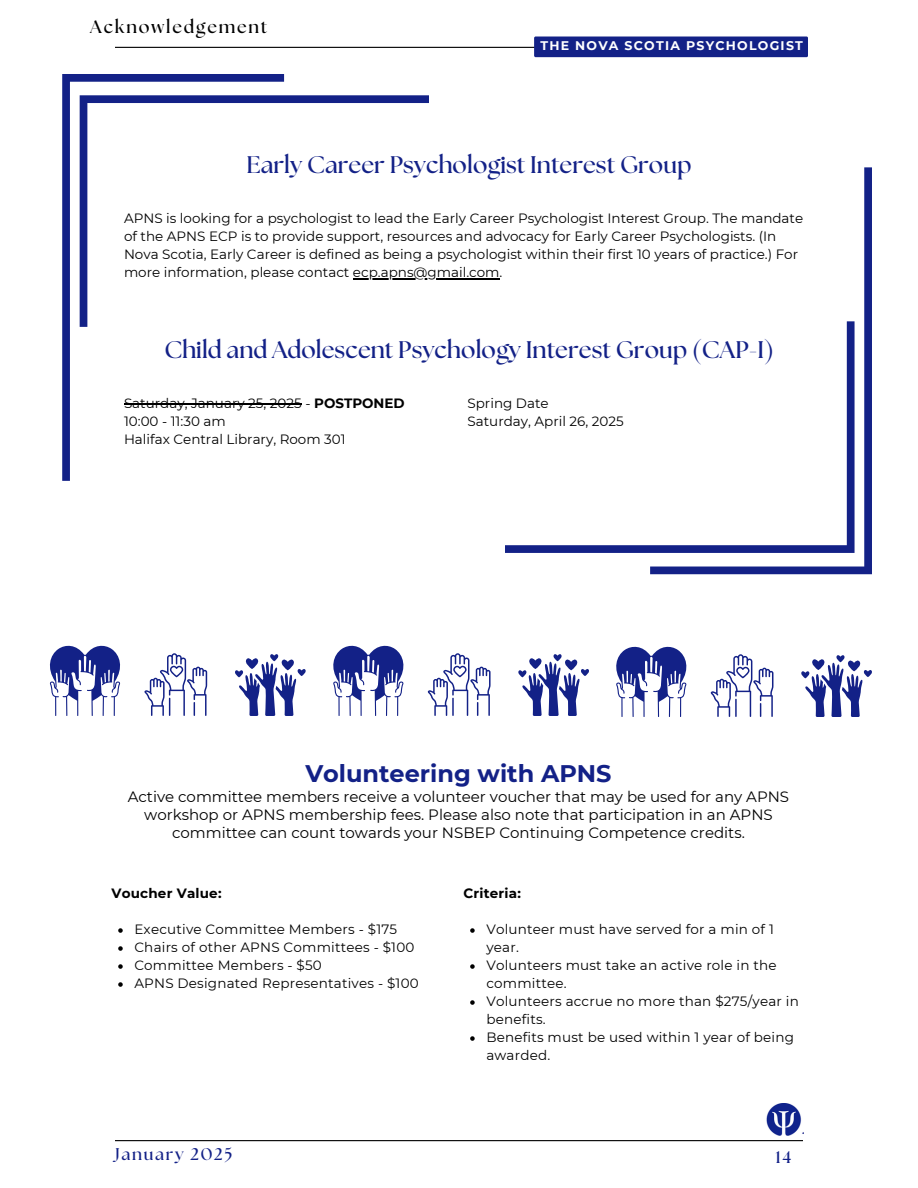
<style>
.page{position:relative;width:918px;height:1188px;background:#fff}
.page>*{position:absolute;margin:0;border:0;box-sizing:border-box;transform-origin:0 0}
.t1{font:700 24px "The Seasons";color:#132187}
.t2{font:700 24px "Montserrat";color:#132187}
.t3{font:700 18px "The Seasons";letter-spacing:.1em;color:#000}
.t4{font:700 16.95px "The Seasons";letter-spacing:.1em;color:#132187}
.t5{font:15px/18px "Montserrat";color:#000;text-align:center}
.t6{font:13.5px/18px "Montserrat";color:#000}
.t7{font:700 13.5px "Montserrat";letter-spacing:.015em;color:#000}
.t8{font:700 12.45px "Montserrat";letter-spacing:.1em;color:#fff}
.s1{font-weight:700}
</style>
<div class="page">
<hr style="left:115px;top:47px;width:688px;height:1px;background:#000">
<hr style="left:115px;top:1140px;width:688px;height:1px;background:#000">
<svg style="left:118px;top:928px;width:5px;height:5px"></svg>
<svg style="left:118px;top:946px;width:5px;height:5px"></svg>
<svg style="left:118px;top:964px;width:5px;height:5px"></svg>
<svg style="left:118px;top:982px;width:5px;height:5px"></svg>
<svg style="left:470px;top:928px;width:5px;height:5px"></svg>
<svg style="left:470px;top:964px;width:5px;height:5px"></svg>
<svg style="left:470px;top:1000px;width:5px;height:5px"></svg>
<svg style="left:470px;top:1036px;width:5px;height:5px"></svg>
<img style="left:766px;top:1104px;width:37px;height:31px">
<svg style="left:62px;top:74px;width:222px;height:407px"></svg>
<svg style="left:80px;top:95px;width:349px;height:232px"></svg>
<svg style="left:650px;top:167px;width:222px;height:407px"></svg>
<svg style="left:505px;top:321px;width:350px;height:232px"></svg>
<hr style="left:353px;top:278px;width:147px;height:2px;background:#000">
<hr style="left:124px;top:404px;width:178px;height:1px;background:#000">
<svg style="left:801px;top:655px;width:71px;height:62px"></svg>
<svg style="left:711px;top:654px;width:62px;height:63px"></svg>
<svg style="left:616px;top:646px;width:71px;height:71px"></svg>
<svg style="left:518px;top:654px;width:71px;height:62px"></svg>
<svg style="left:428px;top:653px;width:63px;height:63px"></svg>
<svg style="left:333px;top:645px;width:71px;height:71px"></svg>
<svg style="left:235px;top:654px;width:71px;height:62px"></svg>
<svg style="left:144px;top:653px;width:63px;height:63px"></svg>
<svg style="left:49px;top:645px;width:72px;height:71px"></svg>
<div style="left:534px;top:37px;width:274px;height:20px;background:#132187"></div>
<p class="t3" style="left:90px;top:19px;width:178px">Acknowledgement</p>
<p class="t8" style="left:540px;top:38px;width:264px">THE NOVA SCOTIA PSYCHOLOGIST</p>
<p class="t1" style="left:246px;top:154px;width:447px">Early Career Psychologist Interest Group</p>
<p class="t6" style="left:124px;top:210px;width:681px">APNS is looking for a psychologist to lead the Early Career Psychologist Interest Group. The mandate of the APNS ECP is to provide support, resources and advocacy for Early Career Psychologists. (In Nova Scotia, Early Career is defined as being a psychologist within their first 10 years of practice.) For more information, please contact ecp.apns@gmail.com.</p>
<p class="t1" style="left:164px;top:338px;width:611px">Child and Adolescent Psychology Interest Group (CAP-I)</p>
<p class="t6" style="left:124px;top:394px;width:282px">Saturday, January 25, 2025 - <span class="s1">POSTPONED</span></p>
<p class="t6" style="left:124px;top:412px;width:103px">10:00 - 11:30 am</p>
<p class="t6" style="left:124px;top:430px;width:223px">Halifax Central Library, Room 301</p>
<p class="t6" style="left:468px;top:394px;width:83px">Spring Date</p>
<p class="t6" style="left:468px;top:412px;width:158px">Saturday, April 26, 2025</p>
<h1 class="t2" style="left:305px;top:759px;width:308px">Volunteering with APNS</h1>
<p class="t5" style="left:128px;top:788px;width:663px">Active committee members receive a volunteer voucher that may be used for any APNS workshop or APNS membership fees. Please also note that participation in an APNS committee can count towards your NSBEP Continuing Competence credits.</p>
<p class="t7" style="left:111px;top:885px;width:112px">Voucher Value:</p>
<p class="t6" style="left:134px;top:920px;width:264px">Executive Committee Members - $175</p>
<p class="t6" style="left:134px;top:938px;width:282px">Chairs of other APNS Committees - $100</p>
<p class="t6" style="left:134px;top:956px;width:189px">Committee Members - $50</p>
<p class="t6" style="left:134px;top:974px;width:286px">APNS Designated Representatives - $100</p>
<p class="t7" style="left:463px;top:885px;width:59px">Criteria:</p>
<p class="t6" style="left:486px;top:920px;width:289px">Volunteer must have served for a min of 1 year.</p>
<p class="t6" style="left:486px;top:956px;width:292px">Volunteers must take an active role in the committee.</p>
<p class="t6" style="left:486px;top:992px;width:314px">Volunteers accrue no more than $275/year in benefits.</p>
<p class="t6" style="left:486px;top:1028px;width:309px">Benefits must be used within 1 year of being awarded.</p>
<p class="t4" style="left:115px;top:1146px;width:119px">January 2025</p>
<p class="t4" style="left:775px;top:1149px;width:17px">14</p>
</div>
